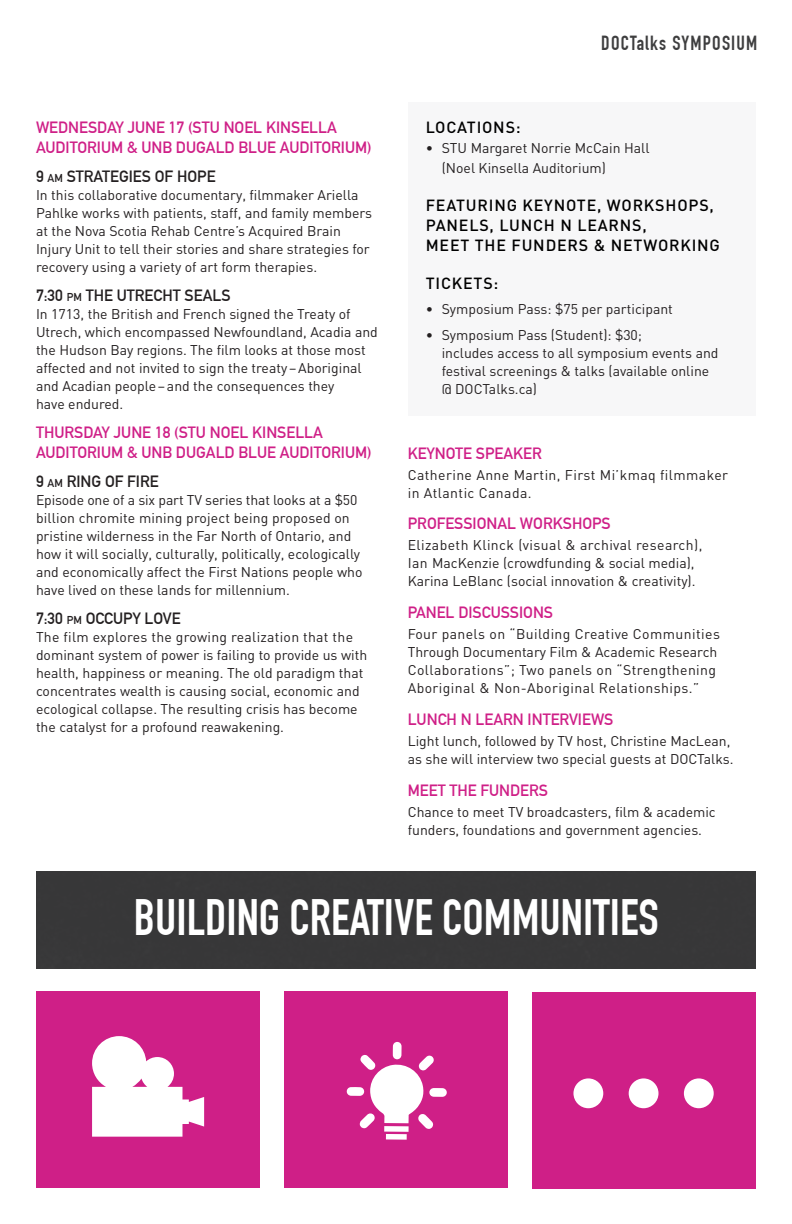
<style>
.page{position:relative;width:792px;height:1224px;background:#fff}
.page>*{position:absolute;margin:0;border:0;box-sizing:border-box;transform-origin:0 0}
.t1{font:700 50px "DIN Condensed";color:#fff}
.t2{font:700 20px "DIN Condensed";letter-spacing:.06em;color:#3e3e3f}
.Body_Text{font:700 16px/20px "DIN Alternate";color:#cf1f87}
.Body_Text-2{font:500 16px/20px "DIN";letter-spacing:.05em;color:#000}
.Body_Text-3{font:700 16px "DIN Alternate";color:#231f20}
.Bullets{font:500 16px "DIN";letter-spacing:.05em;color:#000}
.Body_Text-4{font:14px/18px "DIN";color:#231f20}
.Body_Text-5{font:14px/18px "DIN";letter-spacing:.03em;color:#231f20}
.Bullets-2{font:14px/18px "DIN";color:#231f20}
.s1{font-size:11.2px}
</style>
<div class="page">
<div style="left:36px;top:871px;width:720px;height:97px;background:#383839"></div>
<div style="left:36px;top:991px;width:224px;height:197px;background:#cf1f87"></div>
<div style="left:408px;top:102px;width:348px;height:314px;background:#f7f7f8"></div>
<svg style="left:92px;top:1036px;width:112px;height:101px"></svg>
<div style="left:284px;top:991px;width:224px;height:196px;background:#cf1f87"></div>
<div style="left:532px;top:992px;width:224px;height:196px;background:#cf1f87"></div>
<div style="left:384px;top:1126px;width:25px;height:6px;background:#fff"></div>
<div style="left:386px;top:1134px;width:21px;height:6px;background:#fff"></div>
<svg style="left:347px;top:1042px;width:100px;height:87px"></svg>
<div style="left:574px;top:1078px;width:29px;height:30px;background:#fff;border-radius:50%"></div>
<div style="left:629px;top:1078px;width:30px;height:30px;background:#fff;border-radius:50%"></div>
<div style="left:684px;top:1078px;width:30px;height:30px;background:#fff;border-radius:50%"></div>
<p class="Body_Text" style="left:36px;top:116px;width:337px">WEDNESDAY JUNE 17 (STU NOEL KINSELLA<br>AUDITORIUM &amp; UNB DUGALD BLUE AUDITORIUM)</p>
<p class="Body_Text-3" style="left:36px;top:164px;width:181px">9 <span class="s1">AM</span> STRATEGIES OF HOPE</p>
<p class="Body_Text-4" style="left:36px;top:185px;width:338px">In this collaborative documentary, filmmaker Ariella Pahlke works with patients, staff, and family members at the Nova Scotia Rehab Centre’s Acquired Brain Injury Unit to tell their stories and share strategies for recovery using a variety of art form therapies.</p>
<p class="Body_Text-3" style="left:36px;top:283px;width:196px">7:30 <span class="s1">PM</span> THE UTRECHT SEALS</p>
<p class="Body_Text-4" style="left:36px;top:304px;width:343px">In 1713, the British and French signed the Treaty of Utrech, which encompassed Newfoundland, Acadia and the Hudson Bay regions. The film looks at those most affected and not invited to sign the treaty–Aboriginal and Acadian people–and the consequences they<br>have endured.</p>
<p class="Body_Text" style="left:36px;top:421px;width:337px">THURSDAY JUNE 18 (STU NOEL KINSELLA<br>AUDITORIUM &amp; UNB DUGALD BLUE AUDITORIUM)</p>
<p class="Body_Text-3" style="left:36px;top:469px;width:124px">9 <span class="s1">AM</span> RING OF FIRE</p>
<p class="Body_Text-4" style="left:36px;top:490px;width:328px">Episode one of a six part TV series that looks at a $50 billion chromite mining project being proposed on pristine wilderness in the Far North of Ontario, and how it will socially, culturally, politically, ecologically and economically affect the First Nations people who have lived on these lands for millennium.</p>
<p class="Body_Text-3" style="left:36px;top:606px;width:146px">7:30 <span class="s1">PM</span> OCCUPY LOVE</p>
<p class="Body_Text-4" style="left:36px;top:627px;width:333px">The film explores the growing realization that the dominant system of power is failing to provide us with health, happiness or meaning. The old paradigm that concentrates wealth is causing social, economic and ecological collapse. The resulting crisis has become the catalyst for a profound reawakening.</p>
<p class="t2" style="left:601px;top:31px;width:158px">DOCTalks SYMPOSIUM</p>
<p class="Bullets" style="left:426px;top:117px;width:97px">LOCATIONS:</p>
<p class="Bullets-2" style="left:442px;top:137px;width:209px;line-height:20px;text-indent:-16px">• STU Margaret Norrie McCain Hall (Noel Kinsella Auditorium)</p>
<p class="Body_Text-2" style="left:426px;top:194px;width:296px">FEATURING KEYNOTE, WORKSHOPS,<br>PANELS, LUNCH N LEARNS,<br>MEET THE FUNDERS &amp; NETWORKING</p>
<p class="Bullets" style="left:426px;top:273px;width:74px">TICKETS:</p>
<p class="Bullets-2" style="left:426px;top:299px;width:249px">• Symposium Pass: $75 per participant</p>
<p class="Bullets-2" style="left:442px;top:325px;width:278px;text-indent:-16px">• Symposium Pass (Student): $30;<br>includes access to all symposium events and festival screenings &amp; talks (available online @ DOCTalks.ca)</p>
<p class="Body_Text" style="left:408px;top:442px;width:136px">KEYNOTE SPEAKER</p>
<p class="Body_Text-5" style="left:408px;top:465px;width:322px">Catherine Anne Martin, First Mi’kmaq filmmaker in Atlantic Canada.</p>
<p class="Body_Text" style="left:408px;top:513px;width:205px">PROFESSIONAL WORKSHOPS</p>
<p class="Body_Text-4" style="left:408px;top:536px;width:296px">Elizabeth Klinck (visual &amp; archival research),<br>Ian MacKenzie (crowdfunding &amp; social media),<br>Karina LeBlanc (social innovation &amp; creativity).</p>
<p class="Body_Text" style="left:408px;top:602px;width:147px">PANEL DISCUSSIONS</p>
<p class="Body_Text-5" style="left:408px;top:625px;width:314px">Four panels on “Building Creative Communities Through Documentary Film &amp; Academic Research Collaborations”; Two panels on “Strengthening Aboriginal &amp; Non-Aboriginal Relationships.”</p>
<p class="Body_Text" style="left:408px;top:708px;width:207px">LUNCH N LEARN INTERVIEWS</p>
<p class="Body_Text-4" style="left:408px;top:732px;width:327px">Light lunch, followed by TV host, Christine MacLean, as she will interview two special guests at DOCTalks.</p>
<p class="Body_Text" style="left:408px;top:779px;width:142px">MEET THE FUNDERS</p>
<p class="Body_Text-4" style="left:408px;top:802px;width:310px">Chance to meet TV broadcasters, film &amp; academic funders, foundations and government agencies.</p>
<p class="t1" style="left:134px;top:889px;width:526px">BUILDING CREATIVE COMMUNITIES</p>
</div>
